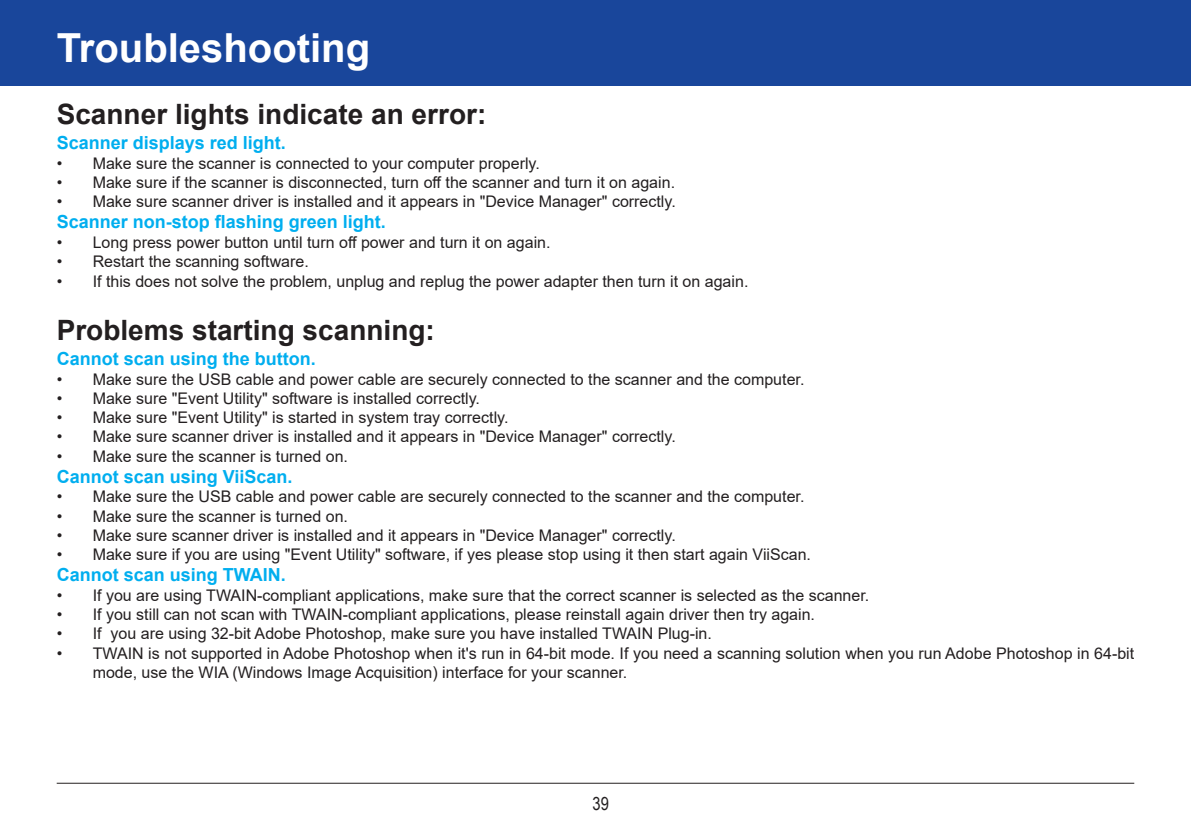
<style>
.page{position:relative;width:1191px;height:840px;background:#fff}
.page>*{position:absolute;margin:0;border:0;box-sizing:border-box;transform-origin:0 0}
.t1{font:700 40px "Arial";color:#fff}
.t2{font:700 28px "Arial";color:#231f20}
.t3{font:700 18px "Arial";color:#00aeef}
.t4{font:18px "Arial Narrow";color:#231f20}
.t5{font:16px/19.2px "Arial";color:#231f20}
</style>
<div class="page">
<div style="left:0;top:0;width:1191px;height:86px;background:#19469b"></div>
<hr style="left:57px;top:782px;width:1077px;height:1px;background:#231f20">
<h1 class="t1" style="left:57px;top:20px;width:315px">Troubleshooting</h1>
<h2 class="t2" style="left:57px;top:94px;width:431px">Scanner lights indicate an error:</h2>
<p class="t3" style="left:57px;top:129px;width:231px">Scanner displays red light.</p>
<p class="t5" style="left:57px;top:153px;width:485px">• Make sure the scanner is connected to your computer properly.</p>
<p class="t5" style="left:57px;top:172px;width:620px">• Make sure if the scanner is disconnected, turn off the scanner and turn it on again.</p>
<p class="t5" style="left:57px;top:191px;width:620px">• Make sure scanner driver is installed and it appears in "Device Manager" correctly.</p>
<p class="t3" style="left:57px;top:209px;width:331px">Scanner non-stop flashing green light.</p>
<p class="t5" style="left:57px;top:232px;width:495px">• Long press power button until turn off power and turn it on again.</p>
<p class="t5" style="left:57px;top:251px;width:254px">• Restart the scanning software.</p>
<p class="t5" style="left:57px;top:272px;width:693px">• If this does not solve the problem, unplug and replug the power adapter then turn it on again.</p>
<h2 class="t2" style="left:57px;top:310px;width:380px">Problems starting scanning:</h2>
<p class="t3" style="left:57px;top:345px;width:261px">Cannot scan using the button.</p>
<p class="t5" style="left:57px;top:369px;width:749px">• Make sure the USB cable and power cable are securely connected to the scanner and the computer.</p>
<p class="t5" style="left:57px;top:388px;width:425px">• Make sure "Event Utility" software is installed correctly.</p>
<p class="t5" style="left:57px;top:407px;width:453px">• Make sure "Event Utility" is started in system tray correctly.</p>
<p class="t5" style="left:57px;top:427px;width:620px">• Make sure scanner driver is installed and it appears in "Device Manager" correctly.</p>
<p class="t5" style="left:57px;top:446px;width:293px">• Make sure the scanner is turned on.</p>
<p class="t3" style="left:57px;top:463px;width:237px">Cannot scan using ViiScan.</p>
<p class="t5" style="left:57px;top:487px;width:749px">• Make sure the USB cable and power cable are securely connected to the scanner and the computer.</p>
<p class="t5" style="left:57px;top:506px;width:293px">• Make sure the scanner is turned on.</p>
<p class="t5" style="left:57px;top:525px;width:620px">• Make sure scanner driver is installed and it appears in "Device Manager" correctly.</p>
<p class="t5" style="left:57px;top:544px;width:756px">• Make sure if you are using "Event Utility" software, if yes please stop using it then start again ViiScan.</p>
<p class="t3" style="left:57px;top:561px;width:231px">Cannot scan using TWAIN.</p>
<p class="t5" style="left:57px;top:585px;width:814px">• If you are using TWAIN-compliant applications, make sure that the correct scanner is selected as the scanner.</p>
<p class="t5" style="left:57px;top:604px;width:760px">• If you still can not scan with TWAIN-compliant applications, please reinstall again driver then try again.</p>
<p class="t5" style="left:57px;top:623px;width:657px">• If you are using 32-bit Adobe Photoshop, make sure you have installed TWAIN Plug-in.</p>
<p class="t5" style="left:93px;top:643px;width:1043px;text-indent:-36px">• TWAIN is not supported in Adobe Photoshop when it's run in 64-bit mode. If you need a scanning solution when you run Adobe Photoshop in 64-bit mode, use the WIA (Windows Image Acquisition) interface for your scanner.</p>
<p class="t4" style="left:592px;top:790px;width:18px">39</p>
</div>
